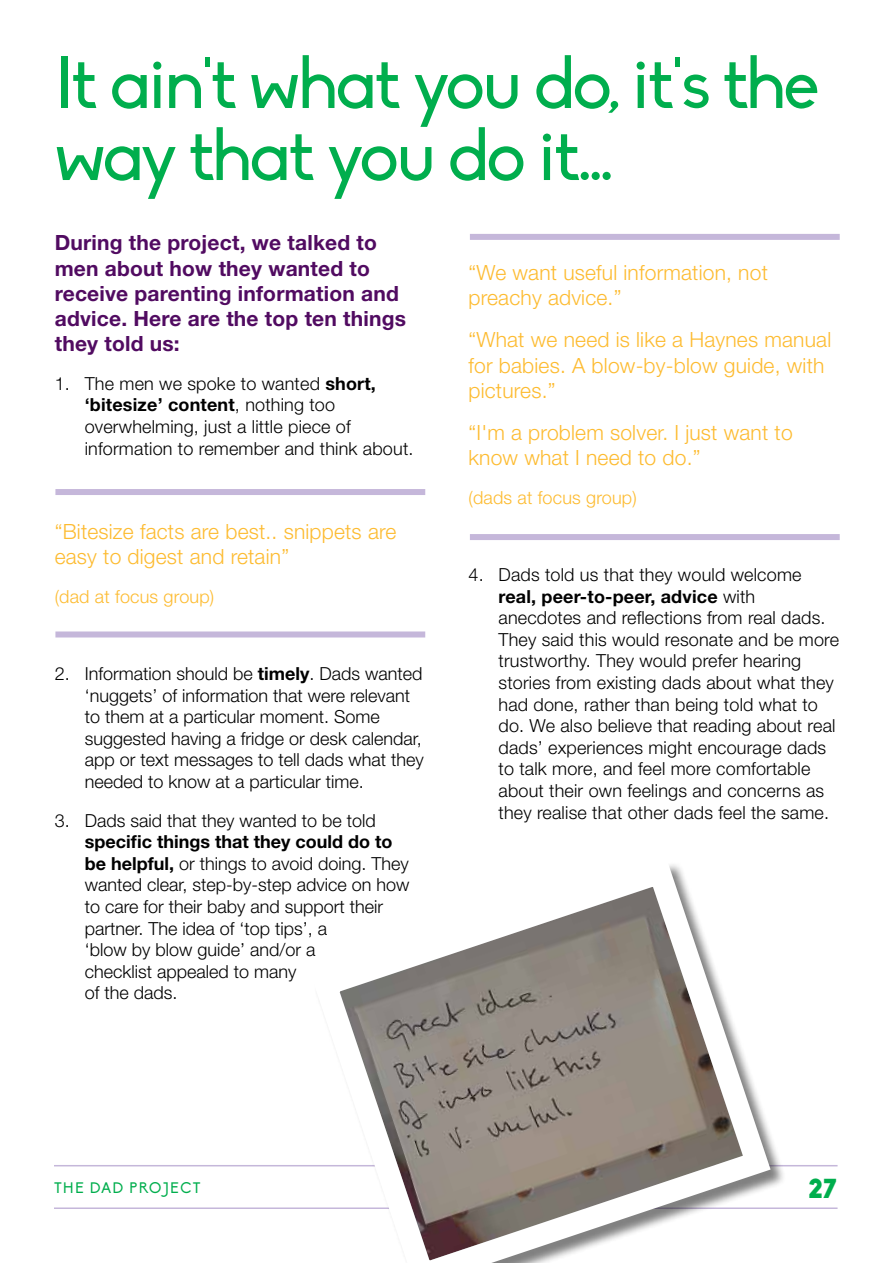
<style>
.page{position:relative;width:893px;height:1263px;background:#fff}
.page>*{position:absolute;margin:0;border:0;box-sizing:border-box;transform-origin:0 0}
.t1{font:72px/72px "Biko";letter-spacing:-.03em;color:#00ae4d}
.t2{font:900 27px "Biko";color:#00ae4d}
.t3{font:300 21px/25.2px "Helvetica Neue";letter-spacing:.01em;color:#fdbb30}
.t4{font:700 21px/25.2px "Helvetica Neue";letter-spacing:.01em;color:#510b61}
.t5{font:300 18px/21.6px "Helvetica Neue";letter-spacing:.01em;color:#000}
.t6{font:300 18px "Helvetica Neue";letter-spacing:.01em;color:#fdbb30}
.t7{font:15px "Biko";letter-spacing:.1em;color:#00ae4d}
.s1{font-weight:700}
</style>
<div class="page">
<hr style="left:54px;top:1165px;width:783px;height:1px;background:#c5b7da">
<hr style="left:54px;top:1207px;width:783px;height:2px;background:#c5b7da">
<div style="left:55px;top:489px;width:370px;height:6px;background:#c5b7da"></div>
<div style="left:55px;top:631px;width:370px;height:6px;background:#c5b7da"></div>
<div style="left:470px;top:234px;width:370px;height:6px;background:#c5b7da"></div>
<div style="left:470px;top:534px;width:370px;height:6px;background:#c5b7da"></div>
<svg style="left:298px;top:864px;width:486px;height:399px"></svg>
<h1 class="t1" style="left:55px;top:49px;width:766px">It ain't what you do, it's the way that you do it...</h1>
<p class="t4" style="left:55px;top:230px;width:353px">During the project, we talked to men about how they wanted to receive parenting information and advice. Here are the top ten things they told us:</p>
<p class="t5" style="left:85px;top:372px;width:330px;text-indent:-30px">1. The men we spoke to wanted <span class="s1">short, ‘bitesize’ content</span>, nothing too overwhelming, just a little piece of information to remember and think about.</p>
<p class="t3" style="left:468px;top:259px;width:301px">“We want useful information, not preachy advice.”</p>
<p class="t3" style="left:468px;top:327px;width:364px">“What we need is like a Haynes manual for babies. A blow-by-blow guide, with pictures.”</p>
<p class="t3" style="left:468px;top:419px;width:326px">“I'm a problem solver. I just want to know what I need to do.”</p>
<p class="t6" style="left:468px;top:486px;width:170px">(dads at focus group)</p>
<p class="t3" style="left:55px;top:518px;width:343px">“Bitesize facts are best.. snippets are easy to digest and retain”</p>
<p class="t6" style="left:55px;top:585px;width:161px">(dad at focus group)</p>
<p class="t5" style="left:85px;top:662px;width:341px;text-indent:-30px">2. Information should be <span class="s1">timely</span>. Dads wanted ‘nuggets’ of information that were relevant to them at a particular moment. Some suggested having a fridge or desk calendar, app or text messages to tell dads what they needed to know at a particular time.</p>
<p class="t5" style="left:55px;top:809px;width:323px">3. Dads said that they wanted to be told</p>
<p class="t5" style="left:85px;top:831px;width:326px"><span class="s1">specific things that they could do to be helpful,</span> or things to avoid doing. They wanted clear, step-by-step advice on how to care for their baby and support their partner. The idea of ‘top tips’, a<br>‘blow by blow guide’ and/or a<br>checklist appealed to many<br>of the dads.</p>
<p class="t5" style="left:498px;top:563px;width:342px;text-indent:-30px">4. Dads told us that they would welcome <span class="s1">real, peer-to-peer, advice</span> with anecdotes and reflections from real dads.<br>They said this would resonate and be more trustworthy. They would prefer hearing stories from existing dads about what they had done, rather than being told what to do. We also believe that reading about real dads’ experiences might encourage dads to talk more, and feel more comfortable about their own feelings and concerns as they realise that other dads feel the same.</p>
<p class="t7" style="left:54px;top:1180px;width:148px">THE DAD PROJECT</p>
<h2 class="t2" style="left:808px;top:1172px;width:30px">27</h2>
</div>
